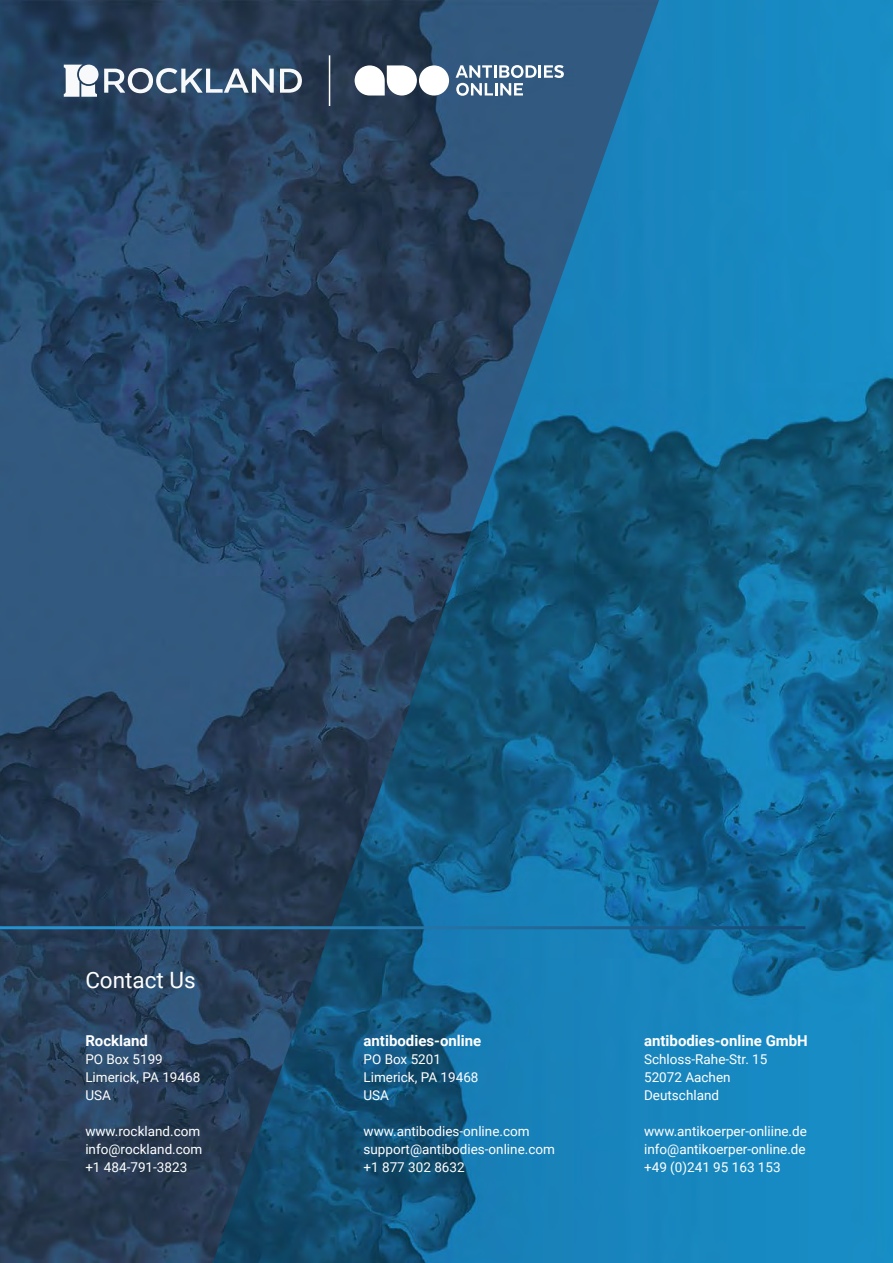
<style>
.page{position:relative;width:893px;height:1263px;background:#fff}
.page>*{position:absolute;margin:0;border:0;box-sizing:border-box;transform-origin:0 0}
.t1{font:22.5px "Roboto";color:#fff}
.t2{font:700 15px "Roboto";color:#fff}
.t3{font:13.5px/18px "Roboto";color:#fff}
</style>
<div class="page">
<img style="left:659px;top:0;width:234px;height:1263px">
<img style="left:0;top:0;width:659px;height:1263px">
<hr style="left:0;top:926px;width:805px;height:3px;background:#fff">
<div style="left:79px;top:65px;width:19px;height:19px;background:#f8f9fa;border-radius:50%"></div>
<svg style="left:64px;top:65px;width:33px;height:32px"></svg>
<svg style="left:104px;top:68px;width:170px;height:25px"></svg>
<svg style="left:280px;top:69px;width:22px;height:24px"></svg>
<div style="left:419px;top:65px;width:30px;height:31px;background:#fff;border-radius:50%"></div>
<svg style="left:355px;top:65px;width:62px;height:31px"></svg>
<svg style="left:456px;top:65px;width:108px;height:31px"></svg>
<hr style="left:329px;top:55px;width:1px;height:51px;background:#fff">
<h1 class="t1" style="left:85px;top:964px;width:112px">Contact Us</h1>
<p class="t2" style="left:85px;top:1030px;width:64px">Rockland</p>
<p class="t3" style="left:85px;top:1050px;width:116px">PO Box 5199<br>Limerick, PA 19468<br>USA</p>
<p class="t3" style="left:85px;top:1122px;width:119px">www.rockland.com info@rockland.com +1 484-791-3823</p>
<p class="t2" style="left:364px;top:1030px;width:119px">antibodies-online</p>
<p class="t3" style="left:364px;top:1050px;width:116px">PO Box 5201<br>Limerick, PA 19468<br>USA</p>
<p class="t3" style="left:364px;top:1122px;width:193px">www.antibodies-online.com support@antibodies-online.com +1 877 302 8632</p>
<p class="t2" style="left:644px;top:1030px;width:165px">antibodies-online GmbH</p>
<p class="t3" style="left:644px;top:1050px;width:125px">Schloss-Rahe-Str. 15<br>52072 Aachen<br>Deutschland</p>
<p class="t3" style="left:644px;top:1122px;width:164px;text-align:justify">www.antikoerper-onliine.de info@antikoerper-online.de +49 (0)241 95 163 153</p>
</div>
